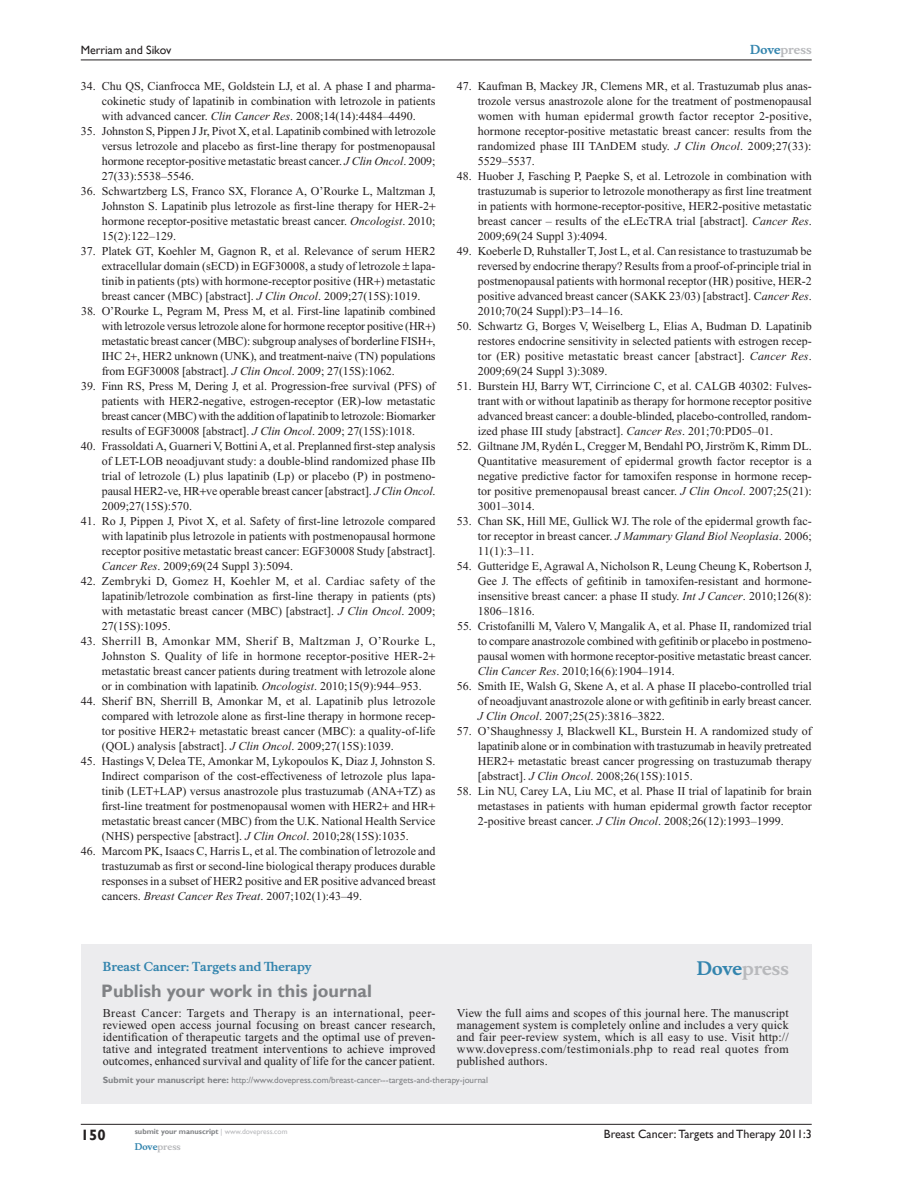
<style>
.page{position:relative;width:918px;height:1188px;background:#fff}
.page>*{position:absolute;margin:0;border:0;box-sizing:border-box;transform-origin:0 0}
.t1{font:700 18px "Gill Sans";color:#808285}
.t2{font:700 18px "Musee";color:#b8b9bc}
.t3{font:700 15px "Gill Sans";color:#231f20}
.t4{font:12px/15px "Times New Roman";color:#231f20;text-align:justify}
.t5{font:12px "Gill Sans";color:#231f20}
.t6{font:700 12px "Musee";color:#3485ae}
.t7{font:700 12px "Musee";color:#b8b9bc}
.t8{font:9px "Gill Sans";color:#808285}
.t9{font:700 9px "Musee";color:#b8b9bc}
.t10{font:700 7.5px "Gill Sans";color:#808285}
.s1{font-style:italic}
.s2{color:#3485ae}
.s3{font-weight:700}
.s4{font-weight:400;color:#b8b9bc}
</style>
<div class="page">
<div style="left:81px;top:944px;width:731px;height:159px;background:#ececee"></div>
<hr style="left:81px;top:1124px;width:731px;height:1px;background:#231f20">
<hr style="left:81px;top:60px;width:731px;height:1px;background:#231f20">
<p class="t5" style="left:81px;top:43px;width:92px">Merriam and Sikov</p>
<p class="t4" style="left:102px;top:79px;width:335px;text-indent:-21px">34. Chu QS, Cianfrocca ME, Goldstein LJ, et al. A phase I and pharma&shy;cokinetic study of lapatinib in combination with letrozole in patients with advanced cancer. <span class="s1">Clin Cancer Res</span>. 2008;14(14):4484–4490.</p>
<p class="t4" style="left:102px;top:124px;width:335px;text-indent:-21px">35. Johnston S, Pippen J Jr, Pivot X, et al. Lapatinib combined with letrozole versus letrozole and placebo as first-line therapy for postmenopausal hormone receptor-positive metastatic breast cancer. <span class="s1">J Clin Oncol</span>. 2009; 27(33):5538–5546.</p>
<p class="t4" style="left:102px;top:184px;width:335px;text-align:left;text-indent:-21px">36. Schwartzberg LS, Franco SX, Florance A, O’Rourke L, Maltzman J, Johnston S. Lapatinib plus letrozole as first-line therapy for HER-2 hormone receptor-positive metastatic breast cancer. <span class="s1">Oncologist</span>. 2010; 15(2):122–129.</p>
<p class="t4" style="left:102px;top:244px;width:335px;text-indent:-21px">37. Platek GT, Koehler M, Gagnon R, et al. Relevance of serum HER2 extracellular domain (sECD) in EGF30008, a study of letrozole lapa&shy;tinib in patients (pts) with hormone-receptor positive (HR ) metastatic breast cancer (MBC) [abstract]. <span class="s1">J Clin Oncol</span>. 2009;27(15S):1019.</p>
<p class="t4" style="left:102px;top:304px;width:335px;text-indent:-21px">38. O’Rourke L, Pegram M, Press M, et al. First-line lapatinib combined with letrozole versus letrozole alone for hormone receptor positive (HR ) metastatic breast cancer (MBC): subgroup analyses of borderline FISH , IHC 2 , HER2 unknown (UNK), and treatment-naive (TN) populations from EGF30008 [abstract]. <span class="s1">J Clin Oncol</span>. 2009; 27(15S):1062.</p>
<p class="t4" style="left:102px;top:379px;width:335px;text-indent:-21px">39. Finn RS, Press M, Dering J, et al. Progression-free survival (PFS) of patients with HER2-negative, estrogen-receptor (ER)-low metastatic breast cancer (MBC) with the addition of lapatinib to letrozole: Biomarker results of EGF30008 [abstract]. <span class="s1">J Clin Oncol</span>. 2009; 27(15S):1018.</p>
<p class="t4" style="left:102px;top:439px;width:335px;text-indent:-21px">40. Frassoldati A, Guarneri V, Bottini A, et al. Preplanned first-step analysis of LET-LOB neoadjuvant study: a double-blind randomized phase IIb trial of letrozole (L) plus lapatinib (Lp) or placebo (P) in postmeno&shy;pausal HER2-ve, HR ve operable breast cancer [abstract]. <span class="s1">J Clin Oncol</span>.<br>2009;27(15S):570.</p>
<p class="t4" style="left:102px;top:514px;width:335px;text-indent:-21px">41. Ro J, Pippen J, Pivot X, et al. Safety of first-line letrozole compared with lapatinib plus letrozole in patients with postmenopausal hormone receptor positive metastatic breast cancer: EGF30008 Study [abstract].<br><span class="s1">Cancer Res</span>. 2009;69(24 Suppl 3):5094.</p>
<p class="t4" style="left:102px;top:574px;width:335px;text-indent:-21px">42. Zembryki D, Gomez H, Koehler M, et al. Cardiac safety of the lapatinib/letrozole combination as first-line therapy in patients (pts) with metastatic breast cancer (MBC) [abstract]. <span class="s1">J Clin Oncol</span>. 2009; 27(15S):1095.</p>
<p class="t4" style="left:102px;top:634px;width:335px;text-align:left;text-indent:-21px">43. Sherrill B, Amonkar MM, Sherif B, Maltzman J, O’Rourke L, Johnston S. Quality of life in hormone receptor-positive HER-2 metastatic breast cancer patients during treatment with letrozole alone or in combination with lapatinib. <span class="s1">Oncologist</span>. 2010;15(9):944–953.</p>
<p class="t4" style="left:102px;top:694px;width:335px;text-indent:-21px">44. Sherif BN, Sherrill B, Amonkar M, et al. Lapatinib plus letrozole compared with letrozole alone as first-line therapy in hormone recep&shy;tor positive HER2 metastatic breast cancer (MBC): a quality-of-life (QOL) analysis [abstract]. <span class="s1">J Clin Oncol</span>. 2009;27(15S):1039.</p>
<p class="t4" style="left:102px;top:754px;width:335px;text-align:left;text-indent:-21px">45. Hastings V, Delea TE, Amonkar M, Lykopoulos K, Diaz J, Johnston S.<br>Indirect comparison of the cost-effectiveness of letrozole plus lapa&shy;tinib (LET LAP) versus anastrozole plus trastuzumab (ANA TZ) as first-line treatment for postmenopausal women with HER2 and HR metastatic breast cancer (MBC) from the U.K. National Health Service (NHS) perspective [abstract]. <span class="s1">J Clin Oncol</span>. 2010;28(15S):1035.</p>
<p class="t4" style="left:102px;top:844px;width:336px;text-indent:-21px">46. Marcom PK, Isaacs C, Harris L, et al. The combination of letrozole and trastuzumab as first or second-line biological therapy produces durable responses in a subset of HER2 positive and ER positive advanced breast cancers. <span class="s1">Breast Cancer Res Treat</span>. 2007;102(1):43–49.</p>
<p class="t7" style="left:750px;top:43px;width:63px"><span class="s2">Dove</span>press</p>
<p class="t4" style="left:478px;top:79px;width:335px;text-indent:-21px">47. Kaufman B, Mackey JR, Clemens MR, et al. Trastuzumab plus anas&shy;trozole versus anastrozole alone for the treatment of postmenopausal women with human epidermal growth factor receptor 2-positive, hormone receptor-positive metastatic breast cancer: results from the randomized phase III TAnDEM study. <span class="s1">J Clin Oncol</span>. 2009;27(33):<br>5529–5537.</p>
<p class="t4" style="left:478px;top:169px;width:335px;text-indent:-21px">48. Huober J, Fasching P, Paepke S, et al. Letrozole in combination with trastuzumab is superior to letrozole monotherapy as first line treatment in patients with hormone-receptor-positive, HER2-positive metastatic breast cancer – results of the eLEcTRA trial [abstract]. <span class="s1">Cancer Res</span>.<br>2009;69(24 Suppl 3):4094.</p>
<p class="t4" style="left:478px;top:244px;width:336px;text-indent:-21px">49. Koeberle D, Ruhstaller T, Jost L, et al. Can resistance to trastuzumab be reversed by endocrine therapy? Results from a proof-of-principle trial in postmenopausal patients with hormonal receptor (HR) positive, HER-2 positive advanced breast cancer (SAKK 23/03) [abstract]. C<span class="s1">ancer Res</span>.<br>2010;70(24 Suppl):P3–14–16.</p>
<p class="t4" style="left:478px;top:319px;width:335px;text-indent:-21px">50. Schwartz G, Borges V, Weiselberg L, Elias A, Budman D. Lapatinib restores endocrine sensitivity in selected patients with estrogen recep&shy;tor (ER) positive metastatic breast cancer [abstract]. <span class="s1">Cancer Res</span>.<br>2009;69(24 Suppl 3):3089.</p>
<p class="t4" style="left:478px;top:379px;width:335px;text-indent:-21px">51. Burstein HJ, Barry WT, Cirrincione C, et al. CALGB 40302: Fulves&shy;trant with or without lapatinib as therapy for hormone receptor positive advanced breast cancer: a double-blinded, placebo-controlled, random&shy;ized phase III study [abstract]. <span class="s1">Cancer Res</span>. 201;70:PD05–01.</p>
<p class="t4" style="left:478px;top:439px;width:335px;text-indent:-21px">52. Giltnane JM, Rydén L, Cregger M, Bendahl PO, Jirström K, Rimm DL.<br>Quantitative measurement of epidermal growth factor receptor is a negative predictive factor for tamoxifen response in hormone recep&shy;tor positive premenopausal breast cancer. <span class="s1">J Clin Oncol</span>. 2007;25(21):<br>3001–3014.</p>
<p class="t4" style="left:478px;top:514px;width:335px;text-indent:-21px">53. Chan SK, Hill ME, Gullick WJ. The role of the epidermal growth fac&shy;tor receptor in breast cancer. <span class="s1">J Mammary Gland Biol Neoplasia</span>. 2006; 11(1):3–11.</p>
<p class="t4" style="left:478px;top:559px;width:336px;text-indent:-21px">54. Gutteridge E, Agrawal A, Nicholson R, Leung Cheung K, Robertson J, Gee J. The effects of gefitinib in tamoxifen-resistant and hormone&shy;insensitive breast cancer: a phase II study. <span class="s1">Int J Cancer</span>. 2010;126(8):<br>1806–1816.</p>
<p class="t4" style="left:478px;top:619px;width:335px;text-indent:-21px">55. Cristofanilli M, Valero V, Mangalik A, et al. Phase II, randomized trial to compare anastrozole combined with gefitinib or placebo in postmeno&shy;pausal women with hormone receptor-positive metastatic breast cancer.<br><span class="s1">Clin Cancer Res</span>. 2010;16(6):1904–1914.</p>
<p class="t4" style="left:478px;top:679px;width:335px;text-indent:-21px">56. Smith IE, Walsh G, Skene A, et al. A phase II placebo-controlled trial of neoadjuvant anastrozole alone or with gefitinib in early breast cancer.<br><span class="s1">J Clin Oncol</span>. 2007;25(25):3816–3822.</p>
<p class="t4" style="left:478px;top:724px;width:335px;text-indent:-21px">57. O’Shaughnessy J, Blackwell KL, Burstein H. A randomized study of lapatinib alone or in combination with trastuzumab in heavily pretreated HER2 metastatic breast cancer progressing on trastuzumab therapy [abstract]. <span class="s1">J Clin Oncol</span>. 2008;26(15S):1015.</p>
<p class="t4" style="left:478px;top:784px;width:335px;text-indent:-21px">58. Lin NU, Carey LA, Liu MC, et al. Phase II trial of lapatinib for brain metastases in patients with human epidermal growth factor receptor 2-positive breast cancer. <span class="s1">J Clin Oncol</span>. 2008;26(12):1993–1999.</p>
<p class="t6" style="left:103px;top:959px;width:210px">Breast Cancer: Targets and Therapy</p>
<h1 class="t1" style="left:101px;top:980px;width:272px">Publish your work in this journal</h1>
<h1 class="t2" style="left:697px;top:958px;width:94px"><span class="s2">Dove</span>press</h1>
<p class="t4" style="left:103px;top:1007px;width:334px;line-height:12px">Breast Cancer: Targets and Therapy is an international, peer&shy;reviewed open access journal focusing on breast cancer research, identification of therapeutic targets and the optimal use of preven&shy;tative and integrated treatment interventions to achieve improved outcomes, enhanced survival and quality of life for the cancer patient.</p>
<p class="t4" style="left:457px;top:1007px;width:333px;line-height:12px">View the full aims and scopes of this journal here. The manuscript management system is completely online and includes a very quick and fair peer-review system, which is all easy to use. Visit http:// www.dovepress.com/testimonials.php to read real quotes from published authors.</p>
<p class="t8" style="left:103px;top:1075px;width:387px"><span class="s3">Submit your manuscript here:</span> http://www.dovepress.com/breast-cancer---targets-and-therapy-journal</p>
<p class="t3" style="left:81px;top:1126px;width:26px">150</p>
<p class="t10" style="left:135px;top:1127px;width:154px">submit your manuscript <span class="s4">| www.dovepress.com</span></p>
<p class="t9" style="left:135px;top:1141px;width:48px"><span class="s2">Dove</span>press</p>
<p class="t5" style="left:604px;top:1127px;width:209px">Breast Cancer: Targets and Therapy 2011:3</p>
</div>
